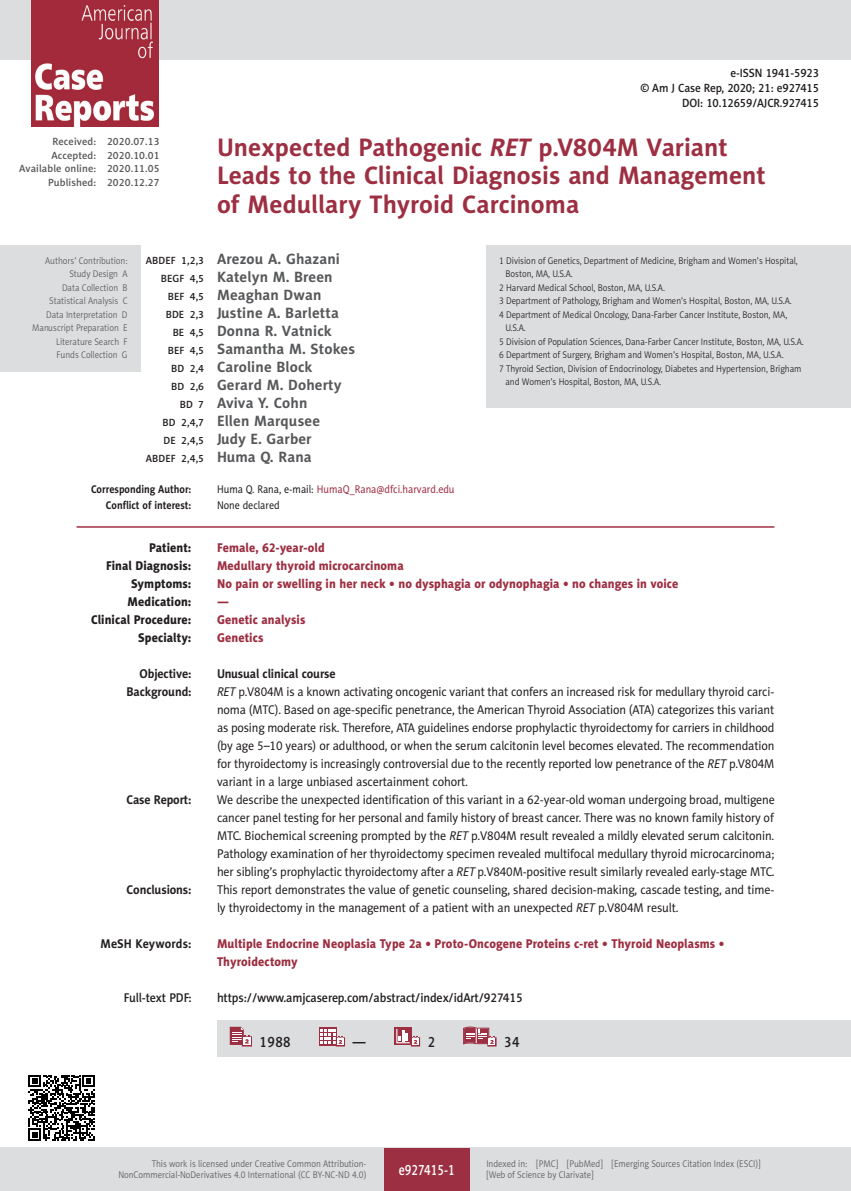
<style>
.page{position:relative;width:851px;height:1191px;background:#fff}
.page>*{position:absolute;margin:0;border:0;box-sizing:border-box;transform-origin:0 0}
.AJCR_Tytul{font:700 25.5px/28.5px "Naomi Sans EFN";color:#9d2f42}
.AJCR_Autorzy{font:700 15px "Naomi Sans EFN";letter-spacing:.01em;color:#57585a}
.AJCR_e-PAGINA{font:15px "Naomi Sans EFN Medium";color:#fff;scale:.8 1}
.AJCR_dane{font:15px "Naomi Sans EFN Medium";letter-spacing:.03em;color:#231f20;scale:.9 1}
.AJCR_Summary_body{font:12.75px/18px "Naomi Sans EFN";letter-spacing:-.01em;color:#231f20;text-align:justify;scale:.95 1}
.AJCR_keywords{font:12.75px/18px "Naomi Sans EFN Heavy";letter-spacing:.005em;color:#9d2f42;scale:.95 1}
.AJCR_keywords-2{font:12.75px "Naomi Sans EFN Heavy";letter-spacing:.005em;color:#231f20;scale:.95 1}
.AJCR_full_text_pdf{font:12.75px "Naomi Sans EFN Medium";letter-spacing:-.01em;color:#231f20;scale:.95 1}
.AJCR_Summary_body-2{font:700 12.75px "Naomi Sans EFN";letter-spacing:-.01em;color:#231f20;scale:.95 1}
.AJCR_keywords-3{font:700 12.75px "Naomi Sans EFN";letter-spacing:.005em;color:#231f20;scale:.95 1}
.AJCR_full_text_pdf-2{font:12px "Naomi Sans EFN Medium";letter-spacing:-.01em;color:#231f20;scale:.95 1}
.AJCR_Adres{font:11.25px "Naomi Sans EFN";color:#9d2f42;scale:.9 1}
.AJCR_Adres-2{font:700 11.25px "Naomi Sans EFN";color:#231f20;scale:.9 1}
.AJCR_Adres-3{font:11.25px "Naomi Sans EFN";color:#231f20;scale:.9 1}
.t1{font:10.5px "Naomi Sans EFN Medium";letter-spacing:.01em;color:#57585a}
.AJCR_Autorzy-2{font:10.5px "Naomi Sans EFN Medium";letter-spacing:.01em;color:#231f20}
.AJCR_Afiliacja{font:9.75px/13.5px "Naomi Sans EFN Light";color:#231f20;scale:.9 1}
.t2{font:9.75px/11.2px "Naomi Sans EFN Light";color:#57585a;scale:.9 1}
.s1{font-style:italic}
.s2{font-family:"Naomi Sans EFN Medium";font-weight:400;font-size:10.5px;color:#231f20}
.s3{font-family:"Naomi Sans EFN";font-weight:700;font-size:15px;color:#57585a}
.s4{color:#231f20}
</style>
<div class="page">
<div style="left:217px;top:1020px;width:633px;height:36px;background:#dcdddf"></div>
<svg style="left:230px;top:1026px;width:22px;height:20px"></svg>
<div style="left:319px;top:1027px;width:17px;height:18px;background:#9d2f42"></div>
<svg style="left:320px;top:1028px;width:25px;height:18px"></svg>
<div style="left:394px;top:1027px;width:18px;height:18px;background:#9d2f42"></div>
<svg style="left:396px;top:1029px;width:24px;height:17px"></svg>
<svg style="left:463px;top:1026px;width:33px;height:20px"></svg>
<hr style="left:77px;top:526px;width:697px;height:2px;background:#9d2f42">
<div style="left:0;top:246px;width:140px;height:126px;background:#dcdddf"></div>
<div style="left:486px;top:246px;width:364px;height:162px;background:#dcdddf"></div>
<svg style="left:28px;top:1075px;width:67px;height:66px"></svg>
<div style="left:0;top:0;width:850px;height:60px;background:#dcdddf"></div>
<img style="left:32px;top:0;width:127px;height:127px">
<div style="left:0;top:1148px;width:850px;height:43px;background:#dcdddf"></div>
<div style="left:384px;top:1147px;width:85px;height:43px;background:#9d2f42"></div>
<p class="AJCR_full_text_pdf-2" style="left:730px;top:66px;width:95px">e-ISSN 1941-5923</p>
<p class="AJCR_full_text_pdf-2" style="left:640px;top:81px;width:189px">© Am J Case Rep, 2020; 21: e927415</p>
<p class="AJCR_full_text_pdf-2" style="left:682px;top:96px;width:145px">DOI: 10.12659/AJCR.927415</p>
<p class="AJCR_Tytul" style="left:217px;top:133px;width:550px">Unexpected Pathogenic <span class="s1">RET</span> p.V804M Variant<br>Leads to the Clinical Diagnosis and Management of Medullary Thyroid Carcinoma</p>
<p class="AJCR_Autorzy" style="left:146px;top:250px;width:196px"><span class="s2">ABDEF 1,2,3</span> Arezou A. Ghazani</p>
<p class="AJCR_Autorzy" style="left:161px;top:268px;width:173px"><span class="s2">BEGF 4,5</span> Katelyn M. Breen</p>
<p class="AJCR_Autorzy" style="left:168px;top:286px;width:155px"><span class="s2">BEF 4,5</span> Meaghan Dwan</p>
<p class="AJCR_Autorzy" style="left:166px;top:304px;width:174px"><span class="s2">BDE 2,3</span> Justine A. Barletta</p>
<p class="AJCR_Autorzy" style="left:173px;top:322px;width:161px"><span class="s2">BE 4,5</span> Donna R. Vatnick</p>
<p class="AJCR_Autorzy" style="left:168px;top:340px;width:189px"><span class="s2">BEF 4,5</span> Samantha M. Stokes</p>
<p class="AJCR_Autorzy" style="left:171px;top:358px;width:143px"><span class="s2">BD 2,4</span> Caroline Block</p>
<p class="AJCR_Autorzy" style="left:171px;top:376px;width:172px"><span class="s2">BD 2,6</span> Gerard M. Doherty</p>
<p class="AJCR_Autorzy" style="left:180px;top:394px;width:129px"><span class="s2">BD 7</span> Aviva Y. Cohn</p>
<p class="AJCR_Autorzy" style="left:163px;top:412px;width:159px"><span class="s2">BD 2,4,7</span> Ellen Marqusee</p>
<p class="AJCR_Autorzy" style="left:163px;top:430px;width:150px"><span class="s2">DE 2,4,5</span> Judy E. Garber</p>
<p class="AJCR_Autorzy-2" style="left:146px;top:452px;width:167px">ABDEF 2,4,5 <span class="s3">Huma Q. Rana</span></p>
<p class="AJCR_Adres-2" style="left:91px;top:483px;width:113px">Corresponding Author:</p>
<p class="AJCR_Adres" style="left:217px;top:483px;width:265px"><span class="s4">Huma Q. Rana, e-mail:</span> HumaQ_Rana@dfci.harvard.edu</p>
<p class="AJCR_Adres-2" style="left:106px;top:499px;width:97px">Conflict of interest:</p>
<p class="AJCR_Adres-3" style="left:217px;top:499px;width:71px">None declared</p>
<p class="AJCR_keywords-2" style="left:149px;top:540px;width:46px">Patient:</p>
<p class="AJCR_keywords" style="left:217px;top:538px;width:115px">Female, 62-year-old</p>
<p class="AJCR_keywords-2" style="left:106px;top:558px;width:91px">Final Diagnosis:</p>
<p class="AJCR_keywords" style="left:217px;top:556px;width:198px">Medullary thyroid microcarcinoma</p>
<p class="AJCR_keywords-2" style="left:131px;top:576px;width:65px">Symptoms:</p>
<p class="AJCR_keywords" style="left:217px;top:574px;width:487px">No pain or swelling in her neck • no dysphagia or odynophagia • no changes in voice</p>
<p class="AJCR_keywords-2" style="left:128px;top:594px;width:69px">Medication:</p>
<p class="AJCR_keywords" style="left:217px;top:592px;width:14px">—</p>
<p class="AJCR_keywords-2" style="left:91px;top:612px;width:107px">Clinical Procedure:</p>
<p class="AJCR_keywords" style="left:217px;top:610px;width:95px">Genetic analysis</p>
<p class="AJCR_keywords-2" style="left:138px;top:630px;width:58px">Specialty:</p>
<p class="AJCR_keywords" style="left:217px;top:628px;width:50px">Genetics</p>
<p class="AJCR_Summary_body-2" style="left:139px;top:666px;width:56px">Objective:</p>
<p class="AJCR_Summary_body-2" style="left:217px;top:666px;width:126px">Unusual clinical course</p>
<p class="AJCR_Summary_body-2" style="left:126px;top:684px;width:70px">Background:</p>
<p class="AJCR_Summary_body" style="left:217px;top:683px;width:588px"><span class="s1">RET</span> p.V804M is a known activating oncogenic variant that confers an increased risk for medullary thyroid carci&shy;noma (MTC). Based on age-specific penetrance, the American Thyroid Association (ATA) categorizes this variant as posing moderate risk. Therefore, ATA guidelines endorse prophylactic thyroidectomy for carriers in childhood (by age 5–10 years) or adulthood, or when the serum calcitonin level becomes elevated. The recommendation for thyroidectomy is increasingly controversial due to the recently reported low penetrance of the <span class="s1">RET</span> p.V804M variant in a large unbiased ascertainment cohort.</p>
<p class="AJCR_Summary_body-2" style="left:126px;top:792px;width:70px">Case Report:</p>
<p class="AJCR_Summary_body" style="left:217px;top:791px;width:588px">We describe the unexpected identification of this variant in a 62-year-old woman undergoing broad, multigene cancer panel testing for her personal and family history of breast cancer. There was no known family history of MTC. Biochemical screening prompted by the <span class="s1">RET</span> p.V804M result revealed a mildly elevated serum calcitonin.<br>Pathology examination of her thyroidectomy specimen revealed multifocal medullary thyroid microcarcinoma; her sibling’s prophylactic thyroidectomy after a <span class="s1">RET</span> p.V840M-positive result similarly revealed early-stage MTC.</p>
<p class="AJCR_Summary_body-2" style="left:127px;top:882px;width:70px">Conclusions:</p>
<p class="AJCR_Summary_body" style="left:217px;top:881px;width:588px">This report demonstrates the value of genetic counseling, shared decision-making, cascade testing, and time&shy;ly thyroidectomy in the management of a patient with an unexpected <span class="s1">RET</span> p.V804M result.</p>
<p class="AJCR_keywords-3" style="left:100px;top:936px;width:97px">MeSH Keywords:</p>
<p class="AJCR_keywords" style="left:217px;top:934px;width:535px">Multiple Endocrine Neoplasia Type 2a • Proto-Oncogene Proteins c-ret • Thyroid Neoplasms •<br>Thyroidectomy</p>
<p class="AJCR_full_text_pdf" style="left:124px;top:990px;width:73px">Full-text PDF:</p>
<p class="AJCR_full_text_pdf" style="left:217px;top:990px;width:323px">https://www.amjcaserep.com/abstract/index/idArt/927415</p>
<p class="t1" style="left:52px;top:136px;width:109px">Received: 2020.07.13</p>
<p class="t1" style="left:51px;top:149px;width:110px">Accepted: 2020.10.01</p>
<p class="t1" style="left:19px;top:163px;width:142px">Available online: 2020.11.05</p>
<p class="t1" style="left:48px;top:176px;width:113px">Published: 2020.12.27</p>
<p class="t2" style="left:45px;top:255px;width:93px">Authors’ Contribution:</p>
<p class="t2" style="left:69px;top:268px;width:66px">Study Design A</p>
<p class="t2" style="left:62px;top:282px;width:74px">Data Collection B</p>
<p class="t2" style="left:49px;top:295px;width:89px">Statistical Analysis C</p>
<p class="t2" style="left:46px;top:309px;width:92px">Data Interpretation D</p>
<p class="t2" style="left:32px;top:322px;width:107px">Manuscript Preparation E</p>
<p class="t2" style="left:56px;top:336px;width:81px">Literature Search F</p>
<p class="t2" style="left:57px;top:349px;width:80px">Funds Collection G</p>
<p class="AJCR_Afiliacja" style="left:505px;top:254px;width:326px;text-indent:-6px">1 Division of Genetics, Department of Medicine, Brigham and Women’s Hospital,<br>Boston, MA, U.S.A.</p>
<p class="AJCR_Afiliacja" style="left:499px;top:281px;width:186px">2 Harvard Medical School, Boston, MA, U.S.A.</p>
<p class="AJCR_Afiliacja" style="left:499px;top:294px;width:326px">3 Department of Pathology, Brigham and Women’s Hospital, Boston, MA, U.S.A.</p>
<p class="AJCR_Afiliacja" style="left:505px;top:308px;width:314px;text-indent:-6px">4 Department of Medical Oncology, Dana-Farber Cancer Institute, Boston, MA,<br>U.S.A.</p>
<p class="AJCR_Afiliacja" style="left:499px;top:335px;width:340px">5 Division of Population Sciences, Dana-Farber Cancer Institute, Boston, MA, U.S.A.</p>
<p class="AJCR_Afiliacja" style="left:499px;top:348px;width:317px">6 Department of Surgery, Brigham and Women’s Hospital, Boston, MA, U.S.A.</p>
<p class="AJCR_Afiliacja" style="left:505px;top:362px;width:330px;text-indent:-6px">7 Thyroid Section, Division of Endocrinology, Diabetes and Hypertension, Brigham and Women’s Hospital, Boston, MA, U.S.A.</p>
<p class="AJCR_dane" style="left:259px;top:1032px;width:36px">1988</p>
<p class="AJCR_dane" style="left:352px;top:1032px;width:16px">—</p>
<p class="AJCR_dane" style="left:427px;top:1032px;width:10px">2</p>
<p class="AJCR_dane" style="left:504px;top:1032px;width:19px">34</p>
<p class="t2" style="left:118px;top:1158px;width:277px;text-align:right">This work is licensed under Creative Common Attribution-<br>NonCommercial-NoDerivatives 4.0 International (CC BY-NC-ND 4.0)</p>
<p class="AJCR_e-PAGINA" style="left:398px;top:1160px;width:71px">e927415-1</p>
<p class="t2" style="left:486px;top:1158px;width:306px">Indexed in: [PMC] [PubMed] [Emerging Sources Citation Index (ESCI)] [Web of Science by Clarivate]</p>
</div>
